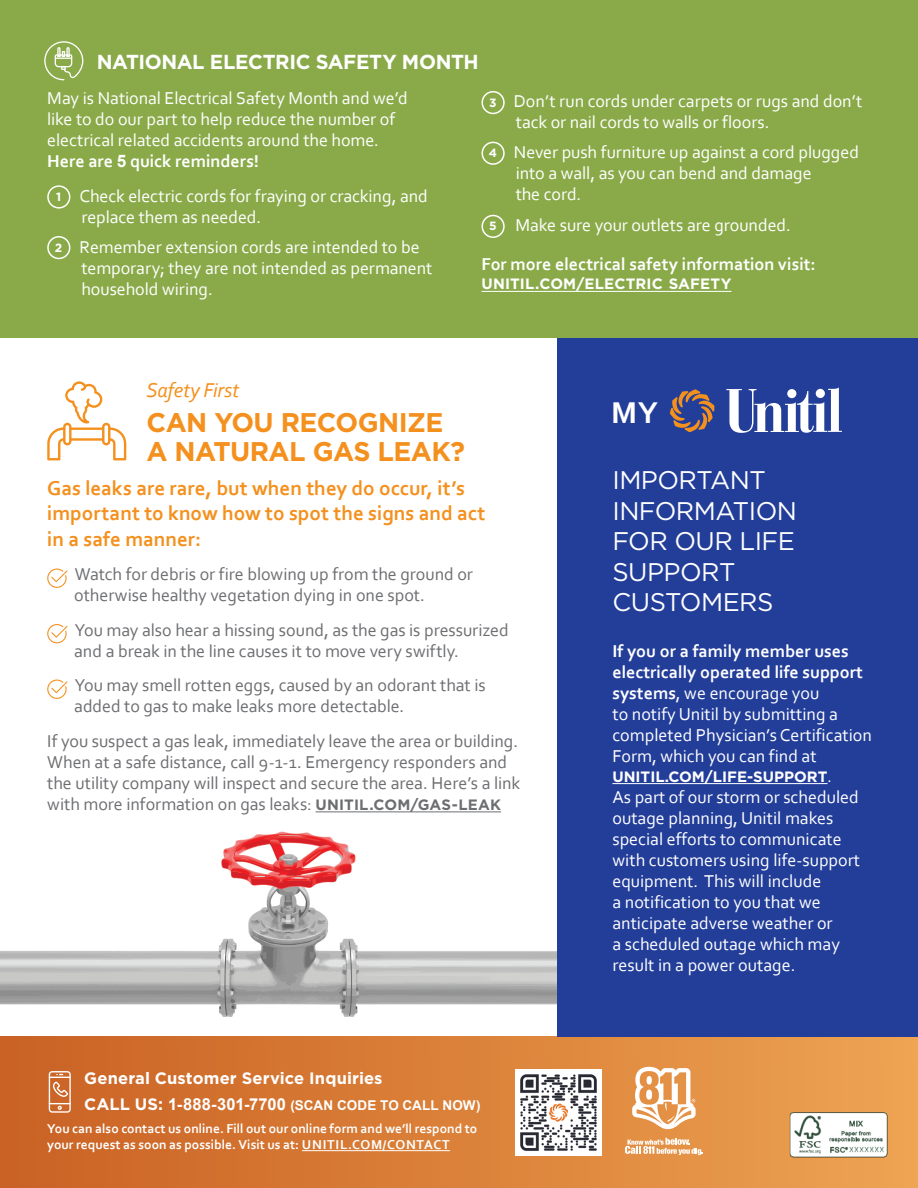
<style>
.page{position:relative;width:918px;height:1188px;background:#fff}
.page>*{position:absolute;margin:0;border:0;box-sizing:border-box;transform-origin:0 0}
.t1{font:700 31.5px "Corbel";color:#fff}
.t2{font:700 27px/28.5px "Gotham";letter-spacing:-.02em;color:#f4901d}
.t3{font:25.5px/30.6px "Gotham";letter-spacing:-.02em;color:#fff}
.t4{font:700 21px/25.5px "Corbel";color:#f4901d}
.t5{font:italic 21px "Corbel";letter-spacing:-.01em;color:#f4901d}
.t6{font:700 20.25px "Gotham";letter-spacing:-.02em;color:#fff}
.t7{font:18px/21px "Corbel";color:#fff}
.t8{font:18px/21px "Corbel";letter-spacing:-.005em;color:#6d6e71}
.t9{font:700 18px "Corbel";color:#fff}
.t10{font:700 16.5px "Gotham";letter-spacing:.005em;color:#fff}
.t11{font:700 15px "Gotham";color:#fff}
.t12{font:700 13.5px/16.2px "Corbel";letter-spacing:.005em;color:#fff}
.t13{font:700 13.5px "Arial";letter-spacing:.005em;color:#fff}
.t14{font:700 12px "Gotham";color:#fff}
.s1{font-weight:700}
.s2{font-family:"Arial";font-weight:700;font-size:17.25px}
.s3{font-family:"Gotham";font-weight:700;font-size:12px}
.s4{font-family:"Gotham";font-weight:700;font-size:15px}
.s5{font-family:"Gotham";font-size:16.5px}
.s6{font-size:16.5px}
.s7{font-family:"Corbel";font-weight:400;font-size:16.5px}
</style>
<div class="page">
<img style="left:0;top:780px;width:558px;height:257px">
<div style="left:0;top:1037px;width:918px;height:151px;background:linear-gradient(to right,#c96124,#eea454)"></div>
<div style="left:558px;top:337px;width:360px;height:700px;background:#233e99"></div>
<div style="left:0;top:0;width:918px;height:337px;background:#8aaa4a"></div>
<hr style="left:612px;top:783px;width:216px;height:1px;background:#fff">
<hr style="left:482px;top:291px;width:250px;height:1px;background:#fff">
<hr style="left:302px;top:1150px;width:148px;height:1px;background:#fff">
<hr style="left:316px;top:812px;width:185px;height:1px;background:#6d6e71">
<svg style="left:44px;top:41px;width:39px;height:39px"></svg>
<div style="left:482px;top:91px;width:23px;height:23px;border:2px solid #fff;border-radius:50%"></div>
<div style="left:482px;top:142px;width:23px;height:23px;border:2px solid #fff;border-radius:50%"></div>
<div style="left:482px;top:215px;width:23px;height:23px;border:2px solid #fff;border-radius:50%"></div>
<div style="left:47px;top:185px;width:23px;height:24px;border:2px solid #fff;border-radius:50%"></div>
<div style="left:47px;top:236px;width:23px;height:23px;border:2px solid #fff;border-radius:50%"></div>
<svg style="left:47px;top:381px;width:79px;height:79px"></svg>
<svg style="left:47px;top:569px;width:21px;height:19px"></svg>
<svg style="left:47px;top:624px;width:21px;height:19px"></svg>
<svg style="left:47px;top:680px;width:21px;height:19px"></svg>
<svg style="left:670px;top:389px;width:44px;height:43px"></svg>
<svg style="left:726px;top:387px;width:116px;height:46px"></svg>
<svg style="left:49px;top:1071px;width:22px;height:42px"></svg>
<img style="left:789px;top:1109px;width:101px;height:51px">
<img style="left:515px;top:1070px;width:86px;height:85px">
<svg style="left:632px;top:1067px;width:64px;height:62px"></svg>
<svg style="left:625px;top:1138px;width:78px;height:17px"></svg>
<p class="t6" style="left:97px;top:50px;width:383px">NATIONAL ELECTRIC SAFETY MONTH</p>
<p class="t7" style="left:47px;top:87px;width:362px">May is National Electrical Safety Month and we’d like to do our part to help reduce the number of electrical related accidents around the home.<br><span class="s1">Here are</span> <span class="s2">5</span> <span class="s1">quick reminders!</span></p>
<p class="t7" style="left:81px;top:185px;width:348px;text-indent:-25px"><span class="s3">1</span> Check electric cords for fraying or cracking, and replace them as needed.</p>
<p class="t7" style="left:81px;top:236px;width:353px;text-indent:-27px"><span class="s3">2</span> Remember extension cords are intended to be temporary; they are not intended as permanent household wiring.</p>
<p class="t7" style="left:516px;top:91px;width:348px;text-indent:-27px"><span class="s3">3</span> Don’t run cords under carpets or rugs and don’t tack or nail cords to walls or floors.</p>
<p class="t7" style="left:514px;top:141px;width:347px">Never push furniture up against a cord plugged into a wall, as you can bend and damage<br>the cord.</p>
<p class="t7" style="left:515px;top:214px;width:277px">Make sure your outlets are grounded.</p>
<p class="t9" style="left:481px;top:253px;width:336px">For more electrical safety information visit:</p>
<p class="t11" style="left:482px;top:275px;width:252px">UNITIL.COM/ELECTRIC SAFETY</p>
<p class="t14" style="left:489px;top:146px;width:10px">4</p>
<p class="t14" style="left:489px;top:219px;width:9px">5</p>
<p class="t5" style="left:147px;top:377px;width:94px">Safety First</p>
<h2 class="t2" style="left:147px;top:408px;width:320px">CAN YOU RECOGNIZE<br>A NATURAL GAS LEAK?</h2>
<p class="t4" style="left:47px;top:475px;width:440px">Gas leaks are rare, but when they do occur, it’s important to know how to spot the signs and act in a safe manner:</p>
<p class="t8" style="left:74px;top:563px;width:400px">Watch for debris or fire blowing up from the ground or otherwise healthy vegetation dying in one spot.</p>
<p class="t8" style="left:74px;top:619px;width:436px">You may also hear a hissing sound, as the gas is pressurized and a break in the line causes it to move very swiftly.</p>
<p class="t8" style="left:74px;top:674px;width:413px">You may smell rotten eggs, caused by an odorant that is added to gas to make leaks more detectable.</p>
<p class="t8" style="left:47px;top:730px;width:475px">If you suspect a gas leak, immediately leave the area or building.<br>When at a safe distance, call 9-1-1. Emergency responders and the utility company will inspect and secure the area. Here’s a link with more information on gas leaks: <span class="s4">UNITIL.COM/GAS-LEAK</span></p>
<p class="t10" style="left:84px;top:1069px;width:300px">General Customer Service Inquiries</p>
<p class="t13" style="left:84px;top:1097px;width:398px"><span class="s5">CALL US:</span> <span class="s6">1-888-301-7700</span> (SCAN CODE TO CALL NOW)</p>
<p class="t12" style="left:47px;top:1120px;width:432px">You can also contact us online. Fill out our online form and we’ll respond to your request as soon as possible. Visit us at: UNITIL.COM/CONTACT</p>
<h1 class="t1" style="left:611px;top:393px;width:49px">MY</h1>
<h3 class="t3" style="left:612px;top:464px;width:186px">IMPORTANT<br>INFORMATION<br>FOR OUR LIFE<br>SUPPORT<br>CUSTOMERS</h3>
<p class="t7" style="left:612px;top:640px;width:261px"><span class="s1">If you or a family member uses electrically operated life support systems</span>, we encourage you<br>to notify Unitil by submitting a completed Physician’s Certification<br>Form, which you can find at</p>
<p class="t11" style="left:612px;top:768px;width:221px">UNITIL.COM/LIFE-SUPPORT<span class="s7">.</span></p>
<p class="t7" style="left:612px;top:786px;width:249px">As part of our storm or scheduled outage planning, Unitil makes special efforts to communicate with customers using life-support equipment. This will include<br>a notification to you that we anticipate adverse weather or<br>a scheduled outage which may result in a power outage.</p>
</div>
